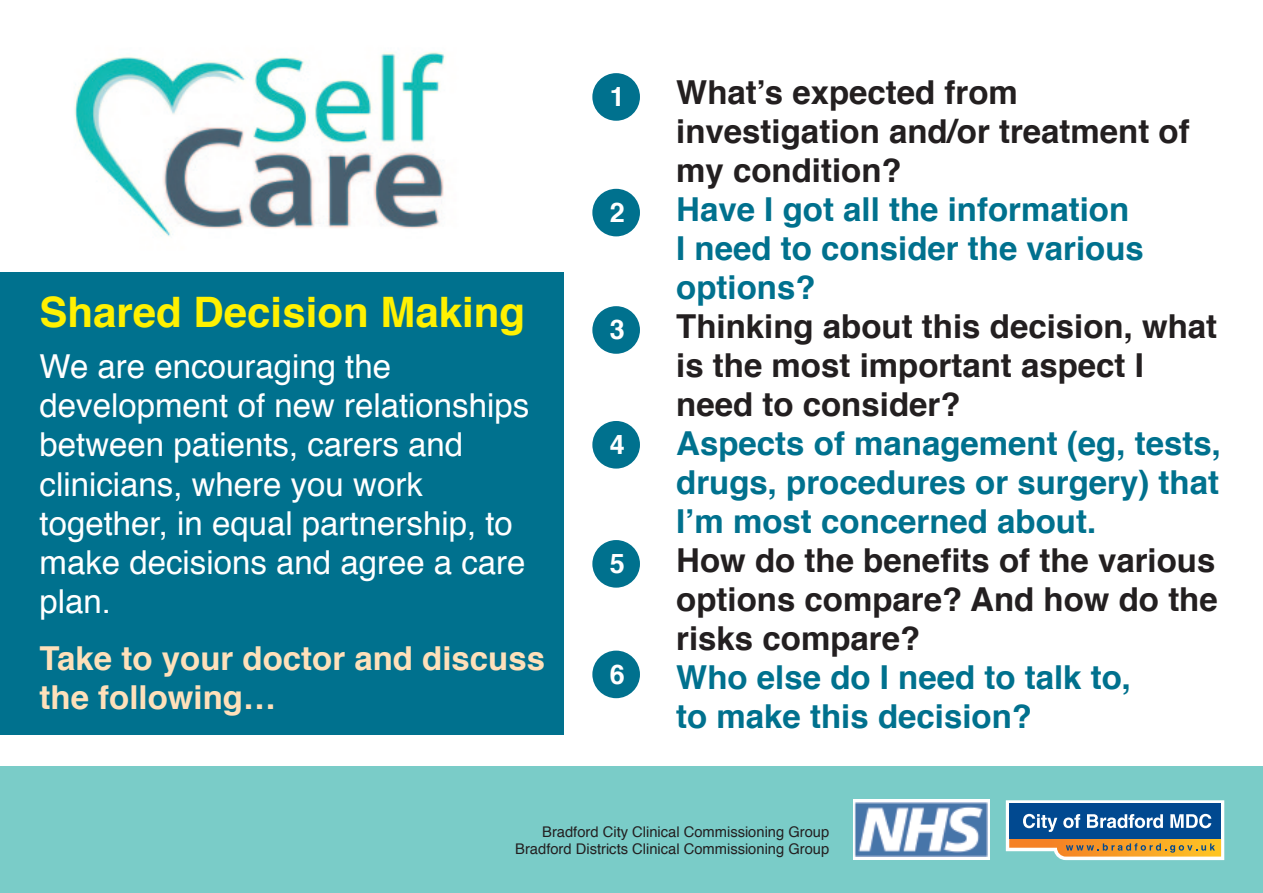
<style>
.page{position:relative;width:1263px;height:893px;background:#fff}
.page>*{position:absolute;margin:0;border:0;box-sizing:border-box;transform-origin:0 0}
.t1{font:700 42px "Helvetica";color:#fff101}
.t2{font:700 33px/39px "Helvetica";color:#231f20}
.t3{font:700 33px/39px "Helvetica";color:#00718e}
.t4{font:33px/39px "Helvetica";color:#fff}
.t5{font:700 33px/39px "Helvetica";color:#fee0ba}
.t6{font:700 27px "Helvetica";color:#fff}
.t7{font:14.7px/17.7px "Helvetica";color:#231f20;text-align:right}
</style>
<div class="page">
<img style="left:75px;top:52px;width:370px;height:184px">
<div style="left:0;top:767px;width:1263px;height:126px;background:#7accc8"></div>
<div style="left:592px;top:73px;width:48px;height:48px;background:#00718e;border-radius:50%"></div>
<div style="left:592px;top:189px;width:48px;height:47px;background:#00718e;border-radius:50%"></div>
<div style="left:592px;top:306px;width:48px;height:48px;background:#00718e;border-radius:50%"></div>
<div style="left:592px;top:421px;width:48px;height:48px;background:#00718e;border-radius:50%"></div>
<div style="left:592px;top:540px;width:48px;height:48px;background:#00718e;border-radius:50%"></div>
<div style="left:592px;top:651px;width:48px;height:47px;background:#00718e;border-radius:50%"></div>
<svg style="left:1006px;top:800px;width:218px;height:60px;background:#748891"></svg>
<svg style="left:853px;top:799px;width:136px;height:61px"></svg>
<img style="left:855px;top:802px;width:132px;height:55px">
<div style="left:0;top:272px;width:563px;height:463px;background:#00718e"></div>
<p class="t1" style="left:40px;top:279px;width:487px">Shared Decision Making</p>
<p class="t4" style="left:40px;top:348px;width:491px">We are encouraging the development of new relationships between patients, carers and clinicians, where you work together, in equal partnership, to make decisions and agree a care plan.</p>
<p class="t5" style="left:40px;top:639px;width:507px">Take to your doctor and discuss the following…</p>
<p class="t6" style="left:610px;top:75px;width:17px">1</p>
<p class="t6" style="left:610px;top:191px;width:17px">2</p>
<p class="t6" style="left:610px;top:308px;width:17px">3</p>
<p class="t6" style="left:610px;top:423px;width:17px">4</p>
<p class="t6" style="left:610px;top:542px;width:17px">5</p>
<p class="t6" style="left:610px;top:652px;width:17px">6</p>
<p class="t2" style="left:676px;top:74px;width:515px">What’s expected from investigation and/or treatment of my condition?</p>
<p class="t3" style="left:676px;top:191px;width:469px">Have I got all the information<br>I need to consider the various options?</p>
<p class="t2" style="left:676px;top:308px;width:542px">Thinking about this decision, what is the most important aspect I need to consider?</p>
<p class="t3" style="left:676px;top:425px;width:546px;text-align:justify">Aspects of management (eg, tests, drugs, procedures or surgery) that I’m most concerned about.</p>
<p class="t2" style="left:676px;top:542px;width:543px;text-align:justify">How do the benefits of the various options compare? And how do the risks compare?</p>
<p class="t3" style="left:676px;top:659px;width:456px">Who else do I need to talk to, to make this decision?</p>
<p class="t7" style="left:515px;top:823px;width:316px">Bradford City Clinical Commissioning Group<br>Bradford Districts Clinical Commissioning Group</p>
</div>
